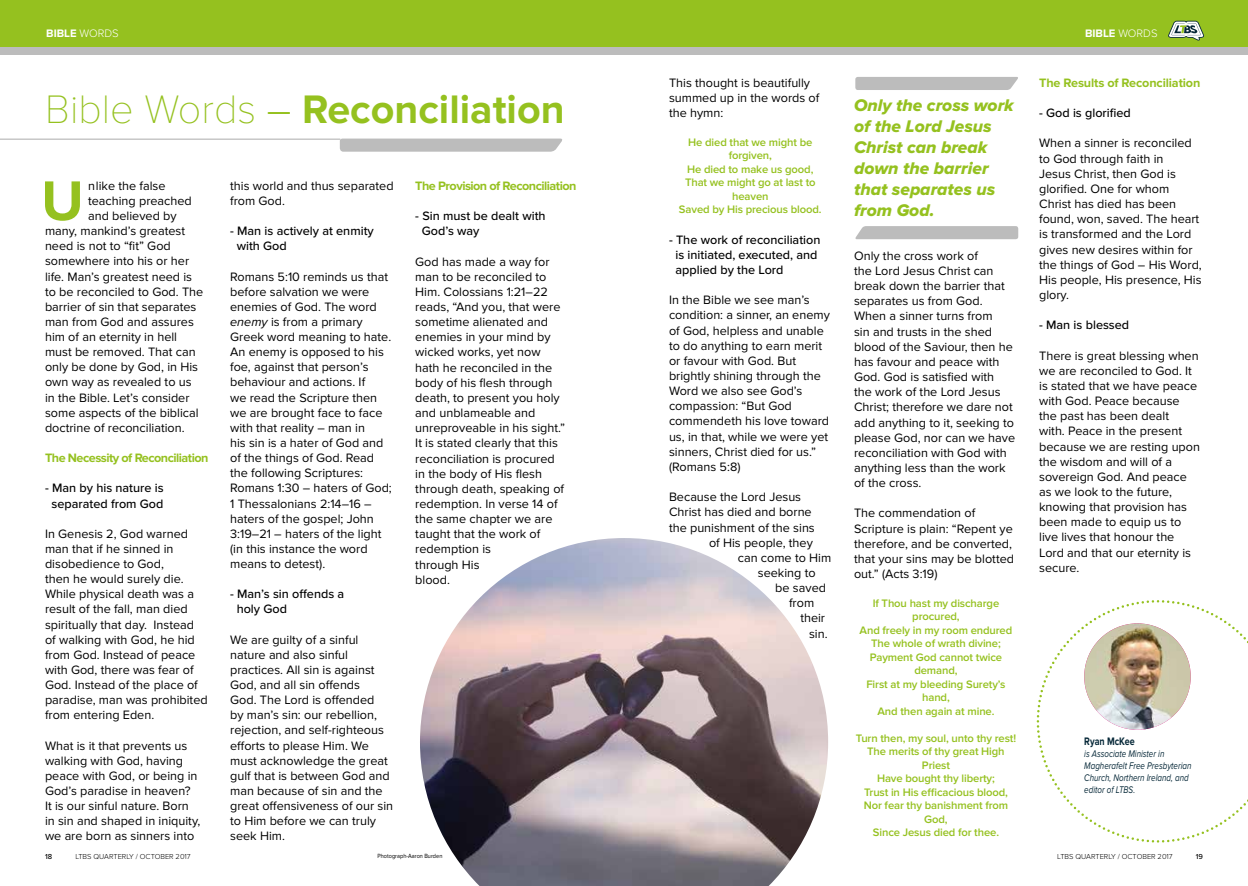
<style>
.page{position:relative;width:1248px;height:886px;background:#fff}
.page>*{position:absolute;margin:0;border:0;box-sizing:border-box;transform-origin:0 0}
.t1{font:700 58px "Proxima Nova";color:#95c11f}
.t2{font:700 41.25px "Proxima Nova";color:#95c11f}
.t3{font:17.5px/21px "Proxima Nova Extrabld It";color:#95c11f}
.t4{font:12.62px/15.1px "Proxima Nova";color:#000}
.t5{font:500 12.62px/15.1px "Proxima Nova";color:#000}
.t6{font:700 12.62px "Proxima Nova";letter-spacing:-.04em;color:#95c11f}
.t7{font:700 12.62px "Proxima Nova";letter-spacing:-.01em;color:#95c11f}
.t8{font:600 11.25px/13.5px "Proxima Nova";letter-spacing:-.01em;color:#95c11f;text-align:center}
.t9{font:700 11.25px "Proxima Nova";color:#fff}
.t10{font:700 11.25px "Proxima Nova";color:#062838;scale:.8 1}
.t11{font:italic 10px/12px "Proxima Nova";color:#062838;scale:.8 1}
.t12{font:300 7.5px "Proxima Nova";color:#000}
.t13{font:500 7.5px "Proxima Nova";color:#000}
.t14{font:6.25px "Proxima Nova";color:#000;scale:.9 1}
.s1{font-weight:300}
.s2{font-family:"Proxima Nova T";font-weight:100}
.s3{font-style:italic}
</style>
<div class="page">
<div style="left:0;top:46px;width:1247px;height:8px;background:#bcbcbc"></div>
<div style="left:0;top:0;width:1247px;height:46px;background:#95c11f"></div>
<svg style="left:1168px;top:21px;width:35px;height:20px"></svg>
<svg style="left:1036px;top:600px;width:212px;height:243px"></svg>
<img style="left:1084px;top:623px;width:106px;height:107px;border-radius:53px">
<svg style="left:420px;top:538px;width:408px;height:348px"></svg>
<svg style="left:340px;top:139px;width:222px;height:13px;background:#bebebe"></svg>
<hr style="left:0;top:139px;width:340px;height:1px;background:#bcbcbc">
<div style="left:855px;top:77px;width:163px;height:13px;background:#bcbcbc"></div>
<div style="left:855px;top:226px;width:163px;height:13px;background:#bcbcbc"></div>
<p class="t9" style="left:46px;top:27px;width:74px">BIBLE <span class="s1">WORDS</span></p>
<p class="t9" style="left:1084px;top:27px;width:74px">BIBLE <span class="s1">WORDS</span></p>
<h2 class="t2" style="left:45px;top:85px;width:521px"><span class="s2">Bible Words</span> <span class="s1">–</span> Reconciliation</h2>
<h1 class="t1" style="left:41px;top:167px;width:44px">U</h1>
<p class="t4" style="left:88px;top:178px;width:79px">nlike the false</p>
<p class="t4" style="left:88px;top:194px;width:105px">teaching preached</p>
<p class="t4" style="left:88px;top:209px;width:90px">and believed by</p>
<p class="t4" style="left:45px;top:224px;width:142px">many, mankind’s greatest</p>
<p class="t4" style="left:45px;top:239px;width:127px">need is not to “fit” God</p>
<p class="t4" style="left:45px;top:254px;width:146px">somewhere into his or her</p>
<p class="t4" style="left:45px;top:269px;width:149px">life. Man’s greatest need is</p>
<p class="t4" style="left:45px;top:284px;width:160px">to be reconciled to God. The</p>
<p class="t4" style="left:45px;top:299px;width:153px">barrier of sin that separates</p>
<p class="t4" style="left:45px;top:315px;width:150px">man from God and assures</p>
<p class="t4" style="left:45px;top:330px;width:134px">him of an eternity in hell</p>
<p class="t4" style="left:45px;top:345px;width:152px">must be removed. That can</p>
<p class="t4" style="left:45px;top:360px;width:154px">only be done by God, in His</p>
<p class="t4" style="left:45px;top:375px;width:148px">own way as revealed to us</p>
<p class="t4" style="left:45px;top:390px;width:146px">in the Bible. Let’s consider</p>
<p class="t4" style="left:45px;top:405px;width:155px">some aspects of the biblical</p>
<p class="t4" style="left:45px;top:420px;width:141px">doctrine of reconciliation.</p>
<p class="t6" style="left:45px;top:451px;width:165px">The Necessity of Reconciliation</p>
<p class="t5" style="left:45px;top:481px;width:120px;text-align:center">- Man by his nature is separated from God</p>
<p class="t4" style="left:45px;top:526px;width:164px">In Genesis 2, God warned man that if he sinned in disobedience to God,<br>then he would surely die.<br>While physical death was a result of the fall, man died spiritually that day. Instead of walking with God, he hid from God. Instead of peace with God, there was fear of<br>God. Instead of the place of paradise, man was prohibited from entering Eden.</p>
<p class="t4" style="left:45px;top:738px;width:157px">What is it that prevents us walking with God, having peace with God, or being in<br>God’s paradise in heaven?<br>It is our sinful nature. Born in sin and shaped in iniquity, we are born as sinners into</p>
<p class="t4" style="left:230px;top:178px;width:165px">this world and thus separated from God.</p>
<p class="t5" style="left:237px;top:224px;width:139px;text-indent:-7px">- Man is actively at enmity with God</p>
<p class="t4" style="left:230px;top:269px;width:163px">Romans 5:10 reminds us that before salvation we were enemies of God. The word <span class="s3">enemy</span> is from a primary<br>Greek word meaning to hate.<br>An enemy is opposed to his foe, against that person’s behaviour and actions. If<br>we read the Scripture then we are brought face to face with that reality – man in<br>his sin is a hater of God and of the things of God. Read the following Scriptures:<br>Romans 1:30 – haters of God;<br>1 Thessalonians 2:14–16 – haters of the gospel; John<br>3:19–21 – haters of the light (in this instance the word means to detest).</p>
<p class="t5" style="left:237px;top:587px;width:109px;text-indent:-7px">- Man’s sin offends a holy God</p>
<p class="t4" style="left:230px;top:632px;width:164px">We are guilty of a sinful nature and also sinful practices. All sin is against<br>God, and all sin offends<br>God. The Lord is offended<br>by man’s sin: our rebellion, rejection, and self-righteous efforts to please Him. We must acknowledge the great gulf that is between God and man because of sin and the great offensiveness of our sin to Him before we can truly seek Him.</p>
<p class="t6" style="left:415px;top:178px;width:163px">The Provision of Reconciliation</p>
<p class="t5" style="left:422px;top:209px;width:125px;text-indent:-7px">- Sin must be dealt with<br>God’s way</p>
<p class="t4" style="left:415px;top:254px;width:151px">God has made a way for man to be reconciled to<br>Him. Colossians 1:21–22 reads, “And you, that were sometime alienated and enemies in your mind by wicked works, yet now hath he reconciled in the body of his flesh through death, to present you holy and unblameable and unreproveable in his sight.”<br>It is stated clearly that this reconciliation is procured in the body of His flesh through death, speaking of redemption. In verse 14 of the same chapter we are taught that the work of redemption is<br>through His<br>blood.</p>
<p class="t4" style="left:669px;top:76px;width:152px">This thought is beautifully summed up in the words of the hymn:</p>
<p class="t8" style="left:679px;top:136px;width:144px">He died that we might be forgiven,<br>He died to make us good,<br>That we might go at last to heaven<br>Saved by His precious blood.</p>
<p class="t5" style="left:675px;top:232px;width:146px;text-indent:-7px">- The work of reconciliation is initiated, executed, and applied by the Lord</p>
<p class="t4" style="left:669px;top:293px;width:162px">In the Bible we see man’s condition: a sinner, an enemy of God, helpless and unable to do anything to earn merit or favour with God. But brightly shining through the<br>Word we also see God’s compassion: “But God commendeth his love toward us, in that, while we were yet sinners, Christ died for us.” (Romans 5:8)</p>
<p class="t4" style="left:669px;top:490px;width:134px">Because the Lord Jesus</p>
<p class="t4" style="left:669px;top:505px;width:144px">Christ has died and borne</p>
<p class="t4" style="left:669px;top:520px;width:147px">the punishment of the sins</p>
<p class="t4" style="left:709px;top:535px;width:105px">of His people, they</p>
<p class="t4" style="left:737px;top:550px;width:95px">can come to Him</p>
<p class="t4" style="left:757px;top:566px;width:59px">seeking to</p>
<p class="t4" style="left:775px;top:581px;width:52px">be saved</p>
<p class="t4" style="left:789px;top:596px;width:27px">from</p>
<p class="t4" style="left:800px;top:611px;width:26px">their</p>
<p class="t4" style="left:809px;top:626px;width:20px">sin.</p>
<h3 class="t3" style="left:854px;top:96px;width:161px">Only the cross work of the Lord Jesus<br>Christ can break down the barrier that separates us from God.</h3>
<p class="t4" style="left:854px;top:248px;width:162px">Only the cross work of<br>the Lord Jesus Christ can break down the barrier that separates us from God.<br>When a sinner turns from<br>sin and trusts in the shed blood of the Saviour, then he has favour and peace with<br>God. God is satisfied with the work of the Lord Jesus<br>Christ; therefore we dare not add anything to it, seeking to please God, nor can we have reconciliation with God with anything less than the work of the cross.</p>
<p class="t4" style="left:854px;top:506px;width:161px">The commendation of<br>Scripture is plain: “Repent ye therefore, and be converted, that your sins may be blotted out.” (Acts 3:19)</p>
<p class="t8" style="left:859px;top:597px;width:154px">If Thou hast my discharge procured,<br>And freely in my room endured<br>The whole of wrath divine;<br>Payment God cannot twice demand,<br>First at my bleeding Surety’s hand,<br>And then again at mine.</p>
<p class="t8" style="left:855px;top:732px;width:162px">Turn then, my soul, unto thy rest!<br>The merits of thy great High<br>Priest<br>Have bought thy liberty;<br>Trust in His efficacious blood,<br>Nor fear thy banishment from<br>God,<br>Since Jesus died for thee.</p>
<p class="t7" style="left:1039px;top:75px;width:163px">The Results of Reconciliation</p>
<p class="t5" style="left:1039px;top:106px;width:93px">- God is glorified</p>
<p class="t4" style="left:1039px;top:136px;width:164px">When a sinner is reconciled to God through faith in<br>Jesus Christ, then God is glorified. One for whom<br>Christ has died has been found, won, saved. The heart is transformed and the Lord gives new desires within for the things of God – His Word,<br>His people, His presence, His glory.</p>
<p class="t5" style="left:1039px;top:318px;width:92px">- Man is blessed</p>
<p class="t4" style="left:1039px;top:348px;width:162px">There is great blessing when we are reconciled to God. It is stated that we have peace with God. Peace because the past has been dealt<br>with. Peace in the present because we are resting upon the wisdom and will of a sovereign God. And peace as we look to the future, knowing that provision has been made to equip us to live lives that honour the<br>Lord and that our eternity is secure.</p>
<p class="t10" style="left:1084px;top:735px;width:65px">Ryan McKee</p>
<p class="t11" style="left:1084px;top:748px;width:136px">is Associate Minister in<br>Magherafelt Free Presbyterian<br>Church, Northern Ireland, and editor of LTBS.</p>
<p class="t14" style="left:377px;top:852px;width:74px">Photograph-Aaron Burden</p>
<p class="t13" style="left:45px;top:852px;width:9px">18</p>
<p class="t12" style="left:75px;top:852px;width:117px">LTBS QUARTERLY / OCTOBER 2017</p>
<p class="t12" style="left:1057px;top:852px;width:117px">LTBS QUARTERLY / OCTOBER 2017</p>
<p class="t13" style="left:1195px;top:852px;width:9px">19</p>
</div>
